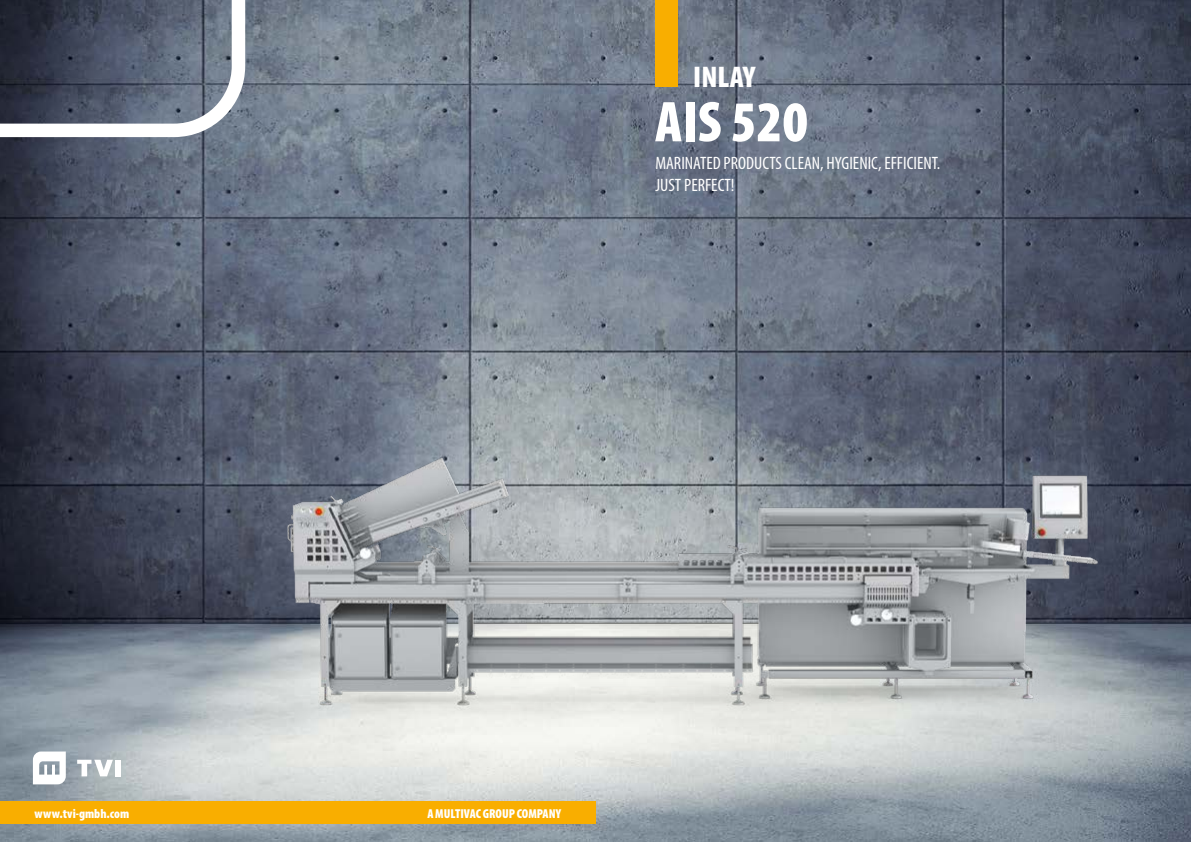
<style>
.page{position:relative;width:1191px;height:842px;background:#fff}
.page>*{position:absolute;margin:0;border:0;box-sizing:border-box;transform-origin:0 0}
.t1{font:58px "Myriad Variable Concept";color:#fff}
.t2{font:30px "Myriad Variable Concept";color:#fff}
.t3{font:18px/21.6px "Myriad Variable Concept";color:#fff}
.t4{font:13px "Myriad Variable Concept";color:#fff}
</style>
<div class="page">
<img style="left:0;top:0;width:1191px;height:842px">
<div style="left:655px;top:0;width:23px;height:87px;background:#f9ae00"></div>
<img style="left:150px;top:230px;width:1041px;height:612px">
<div style="left:0;top:802px;width:595px;height:22px;background:#f9ae00"></div>
<svg style="left:0;top:0;width:252px;height:144px;background:#656c7b"></svg>
<svg style="left:33px;top:751px;width:33px;height:33px"></svg>
<svg style="left:77px;top:760px;width:36px;height:16px"></svg>
<div style="left:116px;top:760px;width:5px;height:16px;background:#fff"></div>
<h2 class="t2" style="left:693px;top:59px;width:64px">INLAY</h2>
<h1 class="t1" style="left:655px;top:88px;width:155px">AIS 520</h1>
<p class="t3" style="left:655px;top:152px;width:286px">MARINATED PRODUCTS CLEAN, HYGIENIC, EFFICIENT.<br>JUST PERFECT!</p>
<p class="t4" style="left:34px;top:806px;width:96px">www.tvi-gmbh.com</p>
<p class="t4" style="left:427px;top:806px;width:135px">A MULTIVAC GROUP COMPANY</p>
</div>
